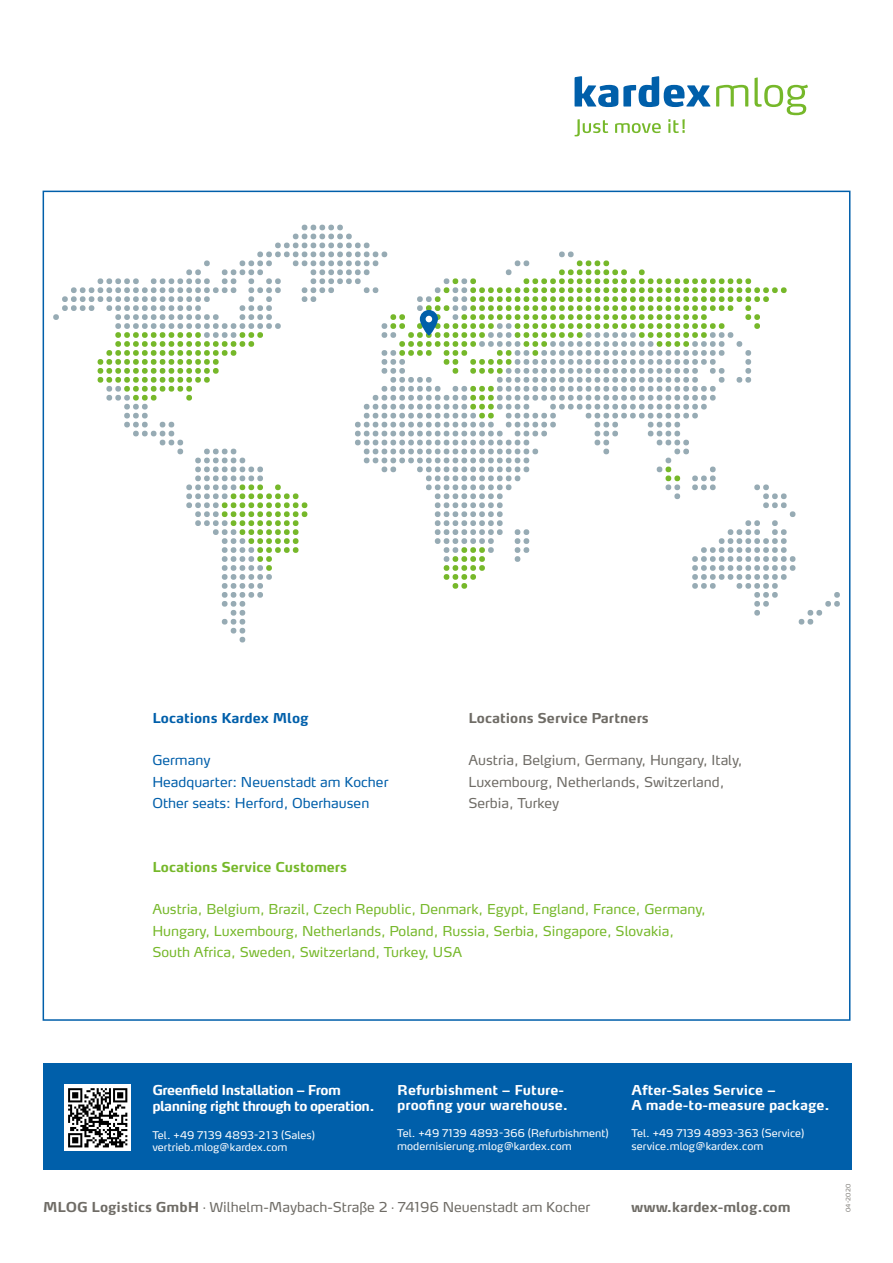
<style>
.page{position:relative;width:893px;height:1263px;background:#fff}
.page>*{position:absolute;margin:0;border:0;box-sizing:border-box;transform-origin:0 0}
.t1{font:13.5px/21.3px "Max OT";color:#76b82a}
.t2{font:13.5px/21.3px "Max OT";color:#6f6c66}
.t3{font:700 13.5px/15px "Max OT";color:#fff}
.t4{font:13.5px/21.3px "Max OT";color:#005faa}
.t5{font:700 13.5px/16.2px "Max OT";letter-spacing:-.04em;color:#fff}
.t6{font:700 13.5px "Max OT";color:#6f6c66}
.t7{font:700 13.5px "Max OT";color:#76b82a}
.t8{font:700 13.5px "Max OT";color:#005faa}
.t9{font:10.5px/12.6px "Max OT";color:#fff}
.t10{font:300 6px "Max OT";letter-spacing:.04em;color:#6f6c66}
.s1{font-weight:700}
</style>
<div class="page">
<svg style="left:575px;top:119px;width:110px;height:17px"></svg>
<svg style="left:575px;top:76px;width:135px;height:31px"></svg>
<svg style="left:716px;top:85px;width:32px;height:22px"></svg>
<svg style="left:754px;top:77px;width:54px;height:38px"></svg>
<svg style="left:53px;top:225px;width:787px;height:417px"></svg>
<div style="left:43px;top:1063px;width:808px;height:106px;background:#005faa"></div>
<div style="left:64px;top:1084px;width:67px;height:67px;background:#fff"></div>
<svg style="left:68px;top:1088px;width:59px;height:59px"></svg>
<p class="t8" style="left:152px;top:709px;width:158px">Locations Kardex Mlog</p>
<p class="t4" style="left:152px;top:750px;width:238px">Germany<br>Headquarter: Neuenstadt am Kocher<br>Other seats: Herford, Oberhausen</p>
<p class="t6" style="left:468px;top:709px;width:182px">Locations Service Partners</p>
<p class="t2" style="left:468px;top:750px;width:276px">Austria, Belgium, Germany, Hungary, Italy,<br>Luxembourg, Netherlands, Switzerland,<br>Serbia, Turkey</p>
<p class="t7" style="left:152px;top:858px;width:196px">Locations Service Customers</p>
<p class="t1" style="left:152px;top:898px;width:555px">Austria, Belgium, Brazil, Czech Republic, Denmark, Egypt, England, France, Germany,<br>Hungary, Luxembourg, Netherlands, Poland, Russia, Serbia, Singapore, Slovakia,<br>South Africa, Sweden, Switzerland, Turkey, USA</p>
<p class="t5" style="left:152px;top:1081px;width:224px">Greenfield Installation – From planning right through to operation.</p>
<p class="t9" style="left:152px;top:1128px;width:164px">Tel. +49 7139 4893-213 (Sales) vertrieb.mlog@kardex.com</p>
<p class="t3" style="left:397px;top:1082px;width:172px">Refurbishment – Future&shy;proofing your warehouse.</p>
<p class="t9" style="left:397px;top:1127px;width:213px">Tel. +49 7139 4893-366 (Refurbishment) modernisierung.mlog@kardex.com</p>
<p class="t3" style="left:631px;top:1082px;width:200px">After-Sales Service –<br>A made-to-measure package.</p>
<p class="t9" style="left:631px;top:1127px;width:175px">Tel. +49 7139 4893-363 (Service) service.mlog@kardex.com</p>
<p class="t2" style="left:43px;top:1196px;width:549px"><span class="s1">MLOG Logistics GmbH</span> · Wilhelm-Maybach-Straße 2 · 74196 Neuenstadt am Kocher</p>
<p class="t6" style="left:631px;top:1198px;width:161px">www.kardex-mlog.com</p>
<p class="t10" style="left:844px;top:1212px;width:30px;rotate:-90deg">04-2020</p>
</div>
